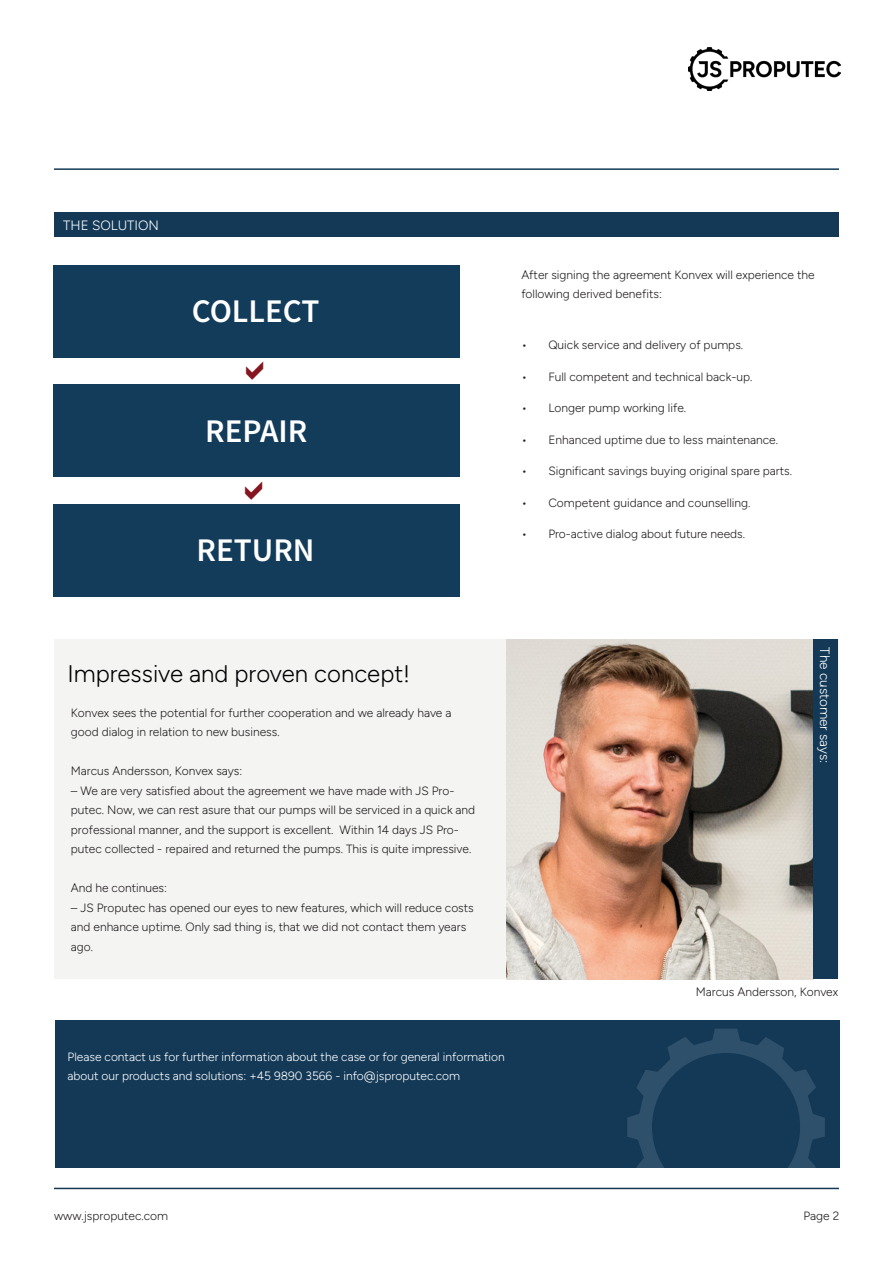
<style>
.page{position:relative;width:893px;height:1263px;background:#fff}
.page>*{position:absolute;margin:0;border:0;box-sizing:border-box;transform-origin:0 0}
.t1{font:600 33px "Source Sans Pro";color:#fff}
.t2{font:300 24px "Figtree";color:#000001}
.t3{font:300 13.5px "Figtree";color:#fff}
.t4{font:300 12px/19.5px "Figtree";color:#231f20}
.t5{font:300 12px/19.5px "Figtree";color:#fff}
</style>
<div class="page">
<div style="left:53px;top:504px;width:406px;height:93px;background:#133c5b"></div>
<div style="left:53px;top:385px;width:406px;height:92px;background:#133c5b"></div>
<div style="left:53px;top:265px;width:406px;height:93px;background:#133c5b"></div>
<div style="left:55px;top:1020px;width:784px;height:148px;background:#133957"></div>
<hr style="left:54px;top:168px;width:785px;height:2px;background:#133957">
<svg style="left:627px;top:1028px;width:198px;height:162px"></svg>
<hr style="left:54px;top:1188px;width:785px;height:1px;background:#133957">
<div style="left:54px;top:639px;width:784px;height:340px;background:#f4f4f3"></div>
<img style="left:506px;top:639px;width:307px;height:340px">
<div style="left:814px;top:639px;width:24px;height:340px;background:#133957"></div>
<div style="left:54px;top:212px;width:784px;height:25px;background:#133957"></div>
<img style="left:688px;top:48px;width:153px;height:42px">
<p class="t3" style="left:63px;top:218px;width:97px">THE SOLUTION</p>
<p class="t1" style="left:192px;top:290px;width:129px">COLLECT</p>
<p class="t1" style="left:205px;top:409px;width:104px">REPAIR</p>
<p class="t1" style="left:196px;top:529px;width:120px">RETURN</p>
<p class="t4" style="left:521px;top:265px;width:295px">After signing the agreement Konvex will experience the following derived benefits:</p>
<p class="t4" style="left:521px;top:335px;width:223px">• Quick service and delivery of pumps.</p>
<p class="t4" style="left:521px;top:367px;width:233px">• Full competent and technical back-up.</p>
<p class="t4" style="left:521px;top:398px;width:166px">• Longer pump working life.</p>
<p class="t4" style="left:521px;top:430px;width:258px">• Enhanced uptime due to less maintenance.</p>
<p class="t4" style="left:521px;top:461px;width:272px">• Significant savings buying original spare parts.</p>
<p class="t4" style="left:521px;top:493px;width:231px">• Competent guidance and counselling.</p>
<p class="t4" style="left:521px;top:524px;width:225px">• Pro-active dialog about future needs.</p>
<p class="t2" style="left:68px;top:660px;width:344px">Impressive and proven concept!</p>
<p class="t4" style="left:71px;top:703px;width:382px">Konvex sees the potential for further cooperation and we already have a good dialog in relation to new business.</p>
<p class="t4" style="left:71px;top:761px;width:173px">Marcus Andersson, Konvex says:</p>
<p class="t4" style="left:71px;top:781px;width:406px">– We are very satisfied about the agreement we have made with JS Pro&shy;putec. Now, we can rest asure that our pumps will be serviced in a quick and professional manner, and the support is excellent. Within 14 days JS Pro&shy;putec collected - repaired and returned the pumps. This is quite impressive.</p>
<p class="t4" style="left:71px;top:878px;width:98px">And he continues:</p>
<p class="t4" style="left:71px;top:898px;width:404px">– JS Proputec has opened our eyes to new features, which will reduce costs and enhance uptime. Only sad thing is, that we did not contact them years ago.</p>
<p class="t5" style="left:68px;top:1046px;width:439px">Please contact us for further information about the case or for general information about our products and solutions: +45 9890 3566 - info@jsproputec.com</p>
<p class="t3" style="left:832px;top:647px;width:117px;rotate:90deg">The customer says:</p>
<p class="t4" style="left:696px;top:982px;width:144px">Marcus Andersson, Konvex</p>
<p class="t4" style="left:54px;top:1206px;width:116px">www.jsproputec.com</p>
<p class="t4" style="left:803px;top:1206px;width:37px">Page 2</p>
</div>
